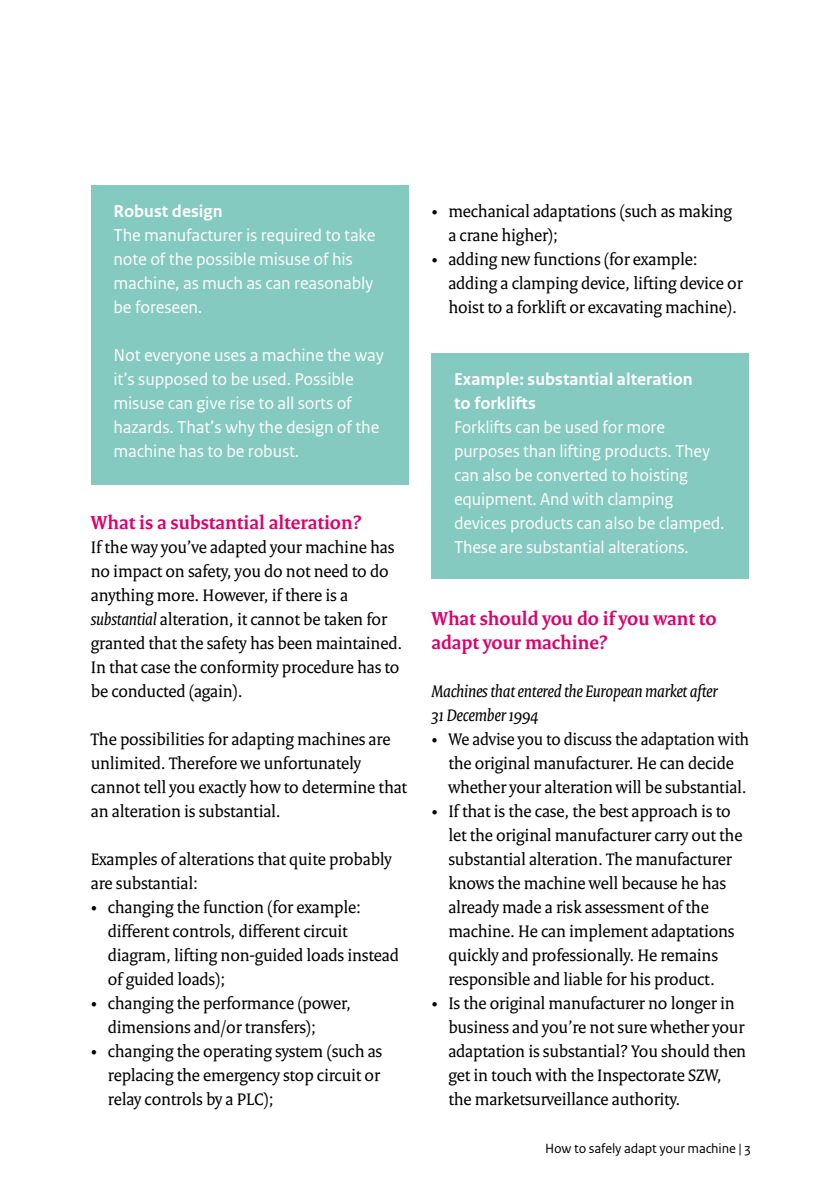
<style>
.page{position:relative;width:840px;height:1191px;background:#fff}
.page>*{position:absolute;margin:0;border:0;box-sizing:border-box;transform-origin:0 0}
._05_RO_Alineakop{font:700 20px/24px "Rijksoverheid Serif";color:#df006b}
._10_RO_Broodtekst_bu{font:18px/24px "Rijksoverheid Serif";letter-spacing:-.01em;color:#000}
._21_RO_Kader_Broodte{font:18px/24px "Rijksoverheid Sans Text";letter-spacing:-.01em;color:#fff}
._10_RO_Broodtekst{font:italic 18px/24px "Rijksoverheid Serif";letter-spacing:-.01em;color:#000}
._20_RO_Kader_Subkop{font:700 18px/24px "Rijksoverheid Sans Text";color:#fff}
._10_RO_Broodtekst-2{font:14px "Rijksoverheid Sans Text";letter-spacing:-.01em;color:#000}
.s1{font-style:italic}
</style>
<div class="page">
<div style="left:91px;top:185px;width:317px;height:52px;background:#84cac0"></div>
<div style="left:91px;top:204px;width:317px;height:135px;background:#84cac0"></div>
<div style="left:91px;top:324px;width:317px;height:161px;background:#84cac0"></div>
<div style="left:431px;top:353px;width:317px;height:76px;background:#84cac0"></div>
<div style="left:431px;top:396px;width:317px;height:183px;background:#84cac0"></div>
<p class="_20_RO_Kader_Subkop" style="left:113px;top:199px;width:110px">Robust design</p>
<p class="_21_RO_Kader_Broodte" style="left:113px;top:223px;width:263px">The manufacturer is required to take note of the possible misuse of his machine, as much as can reasonably be foreseen.</p>
<p class="_21_RO_Kader_Broodte" style="left:113px;top:343px;width:272px">Not everyone uses a machine the way it’s supposed to be used. Possible misuse can give rise to all sorts of hazards. That’s why the design of the machine has to be robust.</p>
<p class="_05_RO_Alineakop" style="left:91px;top:510px;width:272px">What is a substantial alteration?</p>
<p class="_10_RO_Broodtekst_bu" style="left:91px;top:535px;width:313px">If the way you’ve adapted your machine has no impact on safety, you do not need to do anything more. However, if there is a <span class="s1">substantial</span> alteration, it cannot be taken for granted that the safety has been maintained.<br>In that case the conformity procedure has to be conducted (again).</p>
<p class="_10_RO_Broodtekst_bu" style="left:91px;top:727px;width:318px">The possibilities for adapting machines are unlimited. Therefore we unfortunately cannot tell you exactly how to determine that an alteration is substantial.</p>
<p class="_10_RO_Broodtekst_bu" style="left:91px;top:847px;width:302px">Examples of alterations that quite probably are substantial:</p>
<p class="_10_RO_Broodtekst_bu" style="left:108px;top:895px;width:292px;text-indent:-17px">• changing the function (for example: different controls, different circuit diagram, lifting non-guided loads instead of guided loads);</p>
<p class="_10_RO_Broodtekst_bu" style="left:108px;top:991px;width:244px;text-indent:-17px">• changing the performance (power, dimensions and/or transfers);</p>
<p class="_10_RO_Broodtekst_bu" style="left:108px;top:1039px;width:276px;text-indent:-17px">• changing the operating system (such as replacing the emergency stop circuit or relay controls by a PLC);</p>
<p class="_10_RO_Broodtekst_bu" style="left:448px;top:199px;width:285px;text-indent:-17px">• mechanical adaptations (such as making a crane higher);</p>
<p class="_10_RO_Broodtekst_bu" style="left:448px;top:247px;width:296px;text-indent:-17px">• adding new functions (for example: adding a clamping device, lifting device or hoist to a forklift or excavating machine).</p>
<p class="_20_RO_Kader_Subkop" style="left:454px;top:367px;width:240px">Example: substantial alteration to forklifts</p>
<p class="_21_RO_Kader_Broodte" style="left:454px;top:415px;width:272px">Forklifts can be used for more purposes than lifting products. They can also be converted to hoisting equipment. And with clamping devices products can also be clamped.<br>These are substantial alterations.</p>
<p class="_05_RO_Alineakop" style="left:431px;top:606px;width:286px">What should you do if you want to adapt your machine?</p>
<p class="_10_RO_Broodtekst" style="left:431px;top:679px;width:288px">Machines that entered the European market after<br>31 December 1994</p>
<p class="_10_RO_Broodtekst_bu" style="left:448px;top:727px;width:302px;text-indent:-17px">• We advise you to discuss the adaptation with the original manufacturer. He can decide whether your alteration will be substantial.</p>
<p class="_10_RO_Broodtekst_bu" style="left:448px;top:799px;width:295px;text-indent:-17px">• If that is the case, the best approach is to let the original manufacturer carry out the substantial alteration. The manufacturer knows the machine well because he has already made a risk assessment of the machine. He can implement adaptations quickly and professionally. He remains responsible and liable for his product.</p>
<p class="_10_RO_Broodtekst_bu" style="left:448px;top:991px;width:299px;text-indent:-17px">• Is the original manufacturer no longer in business and you’re not sure whether your adaptation is substantial? You should then get in touch with the Inspectorate SZW, the marketsurveillance authority.</p>
<p class="_10_RO_Broodtekst-2" style="left:545px;top:1140px;width:207px">How to safely adapt your machine | 3</p>
</div>
